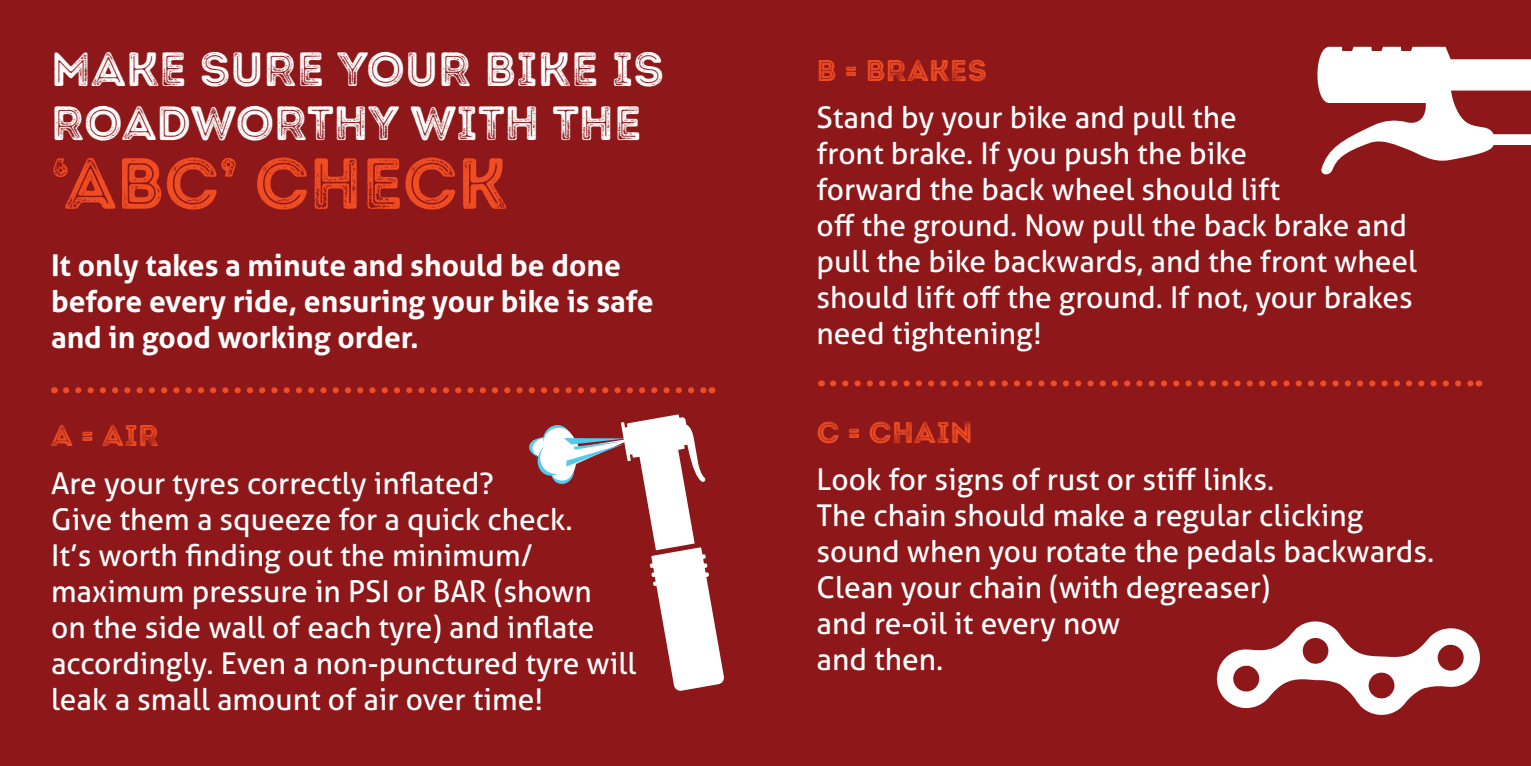
<style>
.page{position:relative;width:1531px;height:766px;background:#fff}
.page>*{position:absolute;margin:0;border:0;box-sizing:border-box;transform-origin:0 0}
.t1{font:72px "Intro Rust G Base 2 Line";color:#f04d22}
.t2{font:48px/54px "Intro Rust G Base 2 Line";color:#fff}
.t3{font:30px/36px "Aller";color:#fff}
.t4{font:700 30px/36px "Aller";color:#fff}
.t5{font:30px "Intro Rust G Base 2 Line";letter-spacing:.01em;color:#f04d22}
</style>
<div class="page">
<div style="left:0;top:0;width:1531px;height:765px;background:#8e171a"></div>
<svg style="left:66px;top:387px;width:639px;height:6px"></svg>
<svg style="left:833px;top:380px;width:639px;height:6px"></svg>
<svg style="left:1216px;top:621px;width:264px;height:94px"></svg>
<svg style="left:1317px;top:47px;width:214px;height:128px"></svg>
<div style="left:1340px;top:51px;width:77px;height:22px;background:#fff"></div>
<svg style="left:529px;top:414px;width:195px;height:277px"></svg>
<p class="t2" style="left:51px;top:43px;width:615px">MAKE SURE YOUR BIKE IS<br>ROADWORTHY WITH THE</p>
<p class="t1" style="left:51px;top:138px;width:458px">‘ABC’ CHECK</p>
<p class="t4" style="left:51px;top:247px;width:604px">It only takes a minute and should be done before every ride, ensuring your bike is safe</p>
<p class="t4" style="left:51px;top:319px;width:369px">and in good working order.</p>
<p class="t5" style="left:51px;top:416px;width:109px">A = AIR</p>
<p class="t3" style="left:51px;top:465px;width:444px">Are your tyres correctly inflated?</p>
<p class="t3" style="left:51px;top:501px;width:523px">Give them a squeeze for a quick check.</p>
<p class="t3" style="left:51px;top:537px;width:587px">It’s worth finding out the minimum/ maximum pressure in PSI or BAR (shown<br>on the side wall of each tyre) and inflate accordingly. Even a non-punctured tyre will leak a small amount of air over time!</p>
<p class="t5" style="left:817px;top:51px;width:172px">B = BRAKES</p>
<p class="t3" style="left:816px;top:99px;width:422px">Stand by your bike and pull the</p>
<p class="t3" style="left:816px;top:135px;width:432px">front brake. If you push the bike</p>
<p class="t3" style="left:816px;top:171px;width:465px">forward the back wheel should lift</p>
<p class="t3" style="left:816px;top:207px;width:592px">off the ground. Now pull the back brake and</p>
<p class="t3" style="left:816px;top:243px;width:602px">pull the bike backwards, and the front wheel should lift off the ground. If not, your brakes need tightening!</p>
<p class="t5" style="left:817px;top:413px;width:158px">C = CHAIN</p>
<p class="t3" style="left:816px;top:461px;width:459px">Look for signs of rust or stiff links.</p>
<p class="t3" style="left:816px;top:497px;width:548px">The chain should make a regular clicking</p>
<p class="t3" style="left:816px;top:533px;width:619px">sound when you rotate the pedals backwards.</p>
<p class="t3" style="left:816px;top:569px;width:455px">Clean your chain (with degreaser)</p>
<p class="t3" style="left:816px;top:605px;width:305px">and re-oil it every now</p>
<p class="t3" style="left:816px;top:641px;width:128px">and then.</p>
</div>
